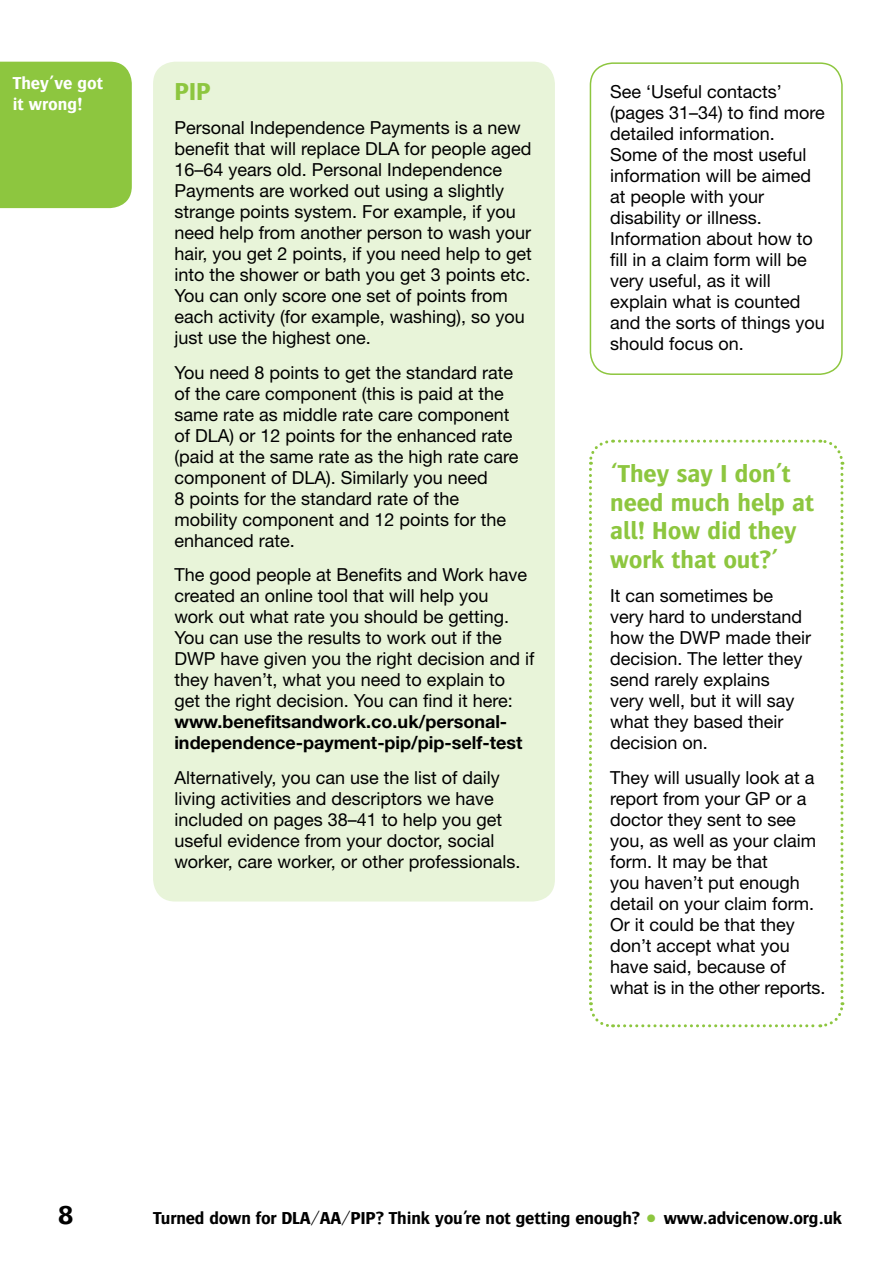
<style>
.page{position:relative;width:893px;height:1263px;background:#fff}
.page>*{position:absolute;margin:0;border:0;box-sizing:border-box;transform-origin:0 0}
.t1{font:700 27px "Bosis";color:#000}
.t2{font:700 25.5px/28.5px "Bosis";color:#8dc63f}
.t3{font:18px/21px "Helvetica Neue";color:#000}
.t4{font:700 18px "Bosis";letter-spacing:-.005em;color:#000}
.t5{font:700 18px/21px "Helvetica Neue";color:#000}
.t6{font:700 18px/21px "Bosis";color:#fff}
.s1{font-size:30px;color:#8dc63f}
</style>
<div class="page">
<div style="left:0;top:62px;width:132px;height:146px;background:#8dc63f"></div>
<svg style="left:589px;top:439px;width:256px;height:589px"></svg>
<div style="left:590px;top:62px;width:253px;height:313px;border:2px solid #8dc63f;border-radius:22px"></div>
<div style="left:153px;top:62px;width:402px;height:839px;background:#e8f4d9;border-radius:22px"></div>
<p class="t6" style="left:13px;top:72px;width:92px">They’ve got it wrong!</p>
<h2 class="t2" style="left:174px;top:76px;width:38px">PIP</h2>
<p class="t3" style="left:174px;top:117px;width:359px">Personal Independence Payments is a new benefit that will replace DLA for people aged 16–64 years old. Personal Independence Payments are worked out using a slightly strange points system. For example, if you need help from another person to wash your hair, you get 2 points, if you need help to get into the shower or bath you get 3 points etc.<br>You can only score one set of points from each activity (for example, washing), so you just use the highest one.</p>
<p class="t3" style="left:174px;top:362px;width:346px">You need 8 points to get the standard rate of the care component (this is paid at the same rate as middle rate care component of DLA) or 12 points for the enhanced rate (paid at the same rate as the high rate care component of DLA). Similarly you need<br>8 points for the standard rate of the mobility component and 12 points for the enhanced rate.</p>
<p class="t3" style="left:174px;top:564px;width:362px">The good people at Benefits and Work have created an online tool that will help you<br>work out what rate you should be getting.<br>You can use the results to work out if the DWP have given you the right decision and if they haven’t, what you need to explain to get the right decision. You can find it here:</p>
<p class="t5" style="left:174px;top:711px;width:350px">www.benefitsandwork.co.uk/personal&shy;independence-payment-pip/pip-self-test</p>
<p class="t3" style="left:174px;top:767px;width:348px">Alternatively, you can use the list of daily living activities and descriptors we have included on pages 38–41 to help you get useful evidence from your doctor, social worker, care worker, or other professionals.</p>
<p class="t3" style="left:610px;top:81px;width:216px">See ‘Useful contacts’ (pages 31–34) to find more detailed information.<br>Some of the most useful information will be aimed at people with your disability or illness.<br>Information about how to fill in a claim form will be very useful, as it will explain what is counted and the sorts of things you should focus on.</p>
<h2 class="t2" style="left:610px;top:459px;width:205px">‘They say I don’t need much help at all! How did they work that out?’</h2>
<p class="t3" style="left:610px;top:585px;width:203px">It can sometimes be very hard to understand how the DWP made their decision. The letter they send rarely explains<br>very well, but it will say what they based their decision on.</p>
<p class="t3" style="left:610px;top:767px;width:217px">They will usually look at a report from your GP or a doctor they sent to see you, as well as your claim form. It may be that<br>you haven’t put enough detail on your claim form.<br>Or it could be that they don’t accept what you have said, because of what is in the other reports.</p>
<h1 class="t1" style="left:58px;top:1200px;width:17px">8</h1>
<p class="t4" style="left:153px;top:1208px;width:691px">Turned down for DLA/AA/PIP? Think you’re not getting enough? <span class="s1">•</span> www.advicenow.org.uk</p>
</div>
